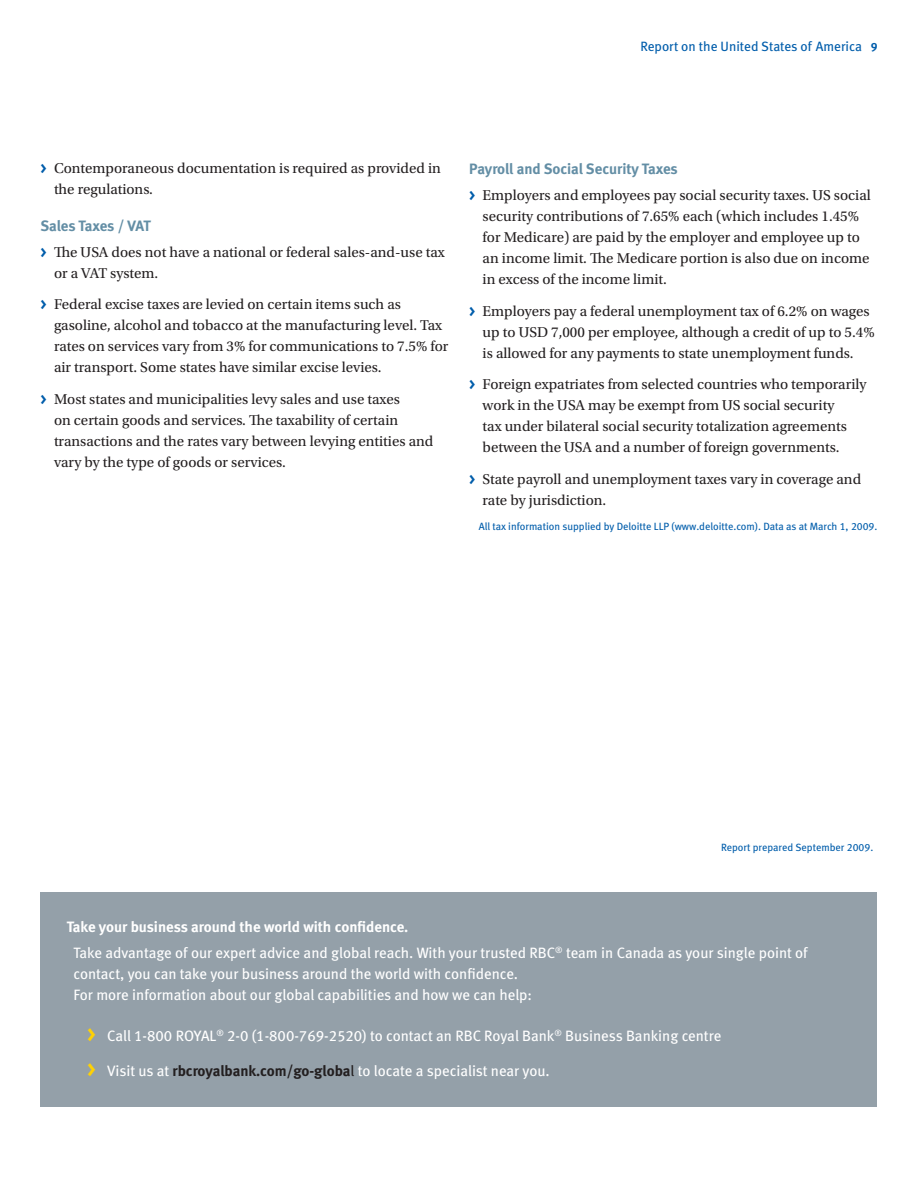
<style>
.page{position:relative;width:918px;height:1188px;background:#fff}
.page>*{position:absolute;margin:0;border:0;box-sizing:border-box;transform-origin:0 0}
.t1{font:21px/34.5px "Meta Bold LF";color:#fed105}
.Bullet_Point{font:15px/21px "Utopia Std";color:#231f20}
.Heading_5{font:15px/21px "Meta Book LF";color:#fff}
.Heading_4{font:15px "Meta Bold LF";color:#fff}
.Heading_4-2{font:15px "Meta Bold LF";letter-spacing:-.005em;color:#638ea5}
.t2{font:15px "Meta Bold LF";color:#015dab}
.t3{font:13.5px "Meta Book LF";color:#015dab}
.Contributor_Credit{font:10.5px "Meta Book LF";color:#015dab}
.Report_date{font:10.5px "Meta Book LF";color:#015dab}
.s1{font-family:"Meta Bold LF";color:#231f20}
.s2{color:#231f20}
</style>
<div class="page">
<div style="left:40px;top:892px;width:837px;height:215px;background:#94a0a9"></div>
<p class="t3" style="left:640px;top:38px;width:223px">Report on the United States of America</p>
<p class="Bullet_Point" style="left:54px;top:158px;width:388px">Contemporaneous documentation is required as provided in the regulations.</p>
<p class="Heading_4-2" style="left:40px;top:216px;width:112px">Sales Taxes / VAT</p>
<p class="Bullet_Point" style="left:54px;top:242px;width:392px">The USA does not have a national or federal sales-and-use tax or a VAT system.</p>
<p class="Bullet_Point" style="left:54px;top:294px;width:396px">Federal excise taxes are levied on certain items such as gasoline, alcohol and tobacco at the manufacturing level. Tax rates on services vary from 3% for communications to 7.5% for air transport. Some states have similar excise levies.</p>
<p class="Bullet_Point" style="left:54px;top:389px;width:381px">Most states and municipalities levy sales and use taxes<br>on certain goods and services. The taxability of certain transactions and the rates vary between levying entities and vary by the type of goods or services.</p>
<p class="t2" style="left:40px;top:158px;width:8px">&gt;</p>
<p class="t2" style="left:40px;top:242px;width:8px">&gt;</p>
<p class="t2" style="left:40px;top:295px;width:8px">&gt;</p>
<p class="t2" style="left:40px;top:389px;width:8px">&gt;</p>
<p class="Heading_4-2" style="left:469px;top:159px;width:210px">Payroll and Social Security Taxes</p>
<p class="Bullet_Point" style="left:483px;top:185px;width:390px">Employers and employees pay social security taxes. US social security contributions of 7.65% each (which includes 1.45% for Medicare) are paid by the employer and employee up to an income limit. The Medicare portion is also due on income in excess of the income limit.</p>
<p class="Bullet_Point" style="left:483px;top:301px;width:394px">Employers pay a federal unemployment tax of 6.2% on wages up to USD 7,000 per employee, although a credit of up to 5.4% is allowed for any payments to state unemployment funds.</p>
<p class="Bullet_Point" style="left:483px;top:374px;width:385px">Foreign expatriates from selected countries who temporarily work in the USA may be exempt from US social security<br>tax under bilateral social security totalization agreements between the USA and a number of foreign governments.</p>
<p class="Bullet_Point" style="left:483px;top:469px;width:380px">State payroll and unemployment taxes vary in coverage and rate by jurisdiction.</p>
<p class="Contributor_Credit" style="left:479px;top:520px;width:400px">All tax information supplied by Deloitte LLP (www.deloitte.com). Data as at March 1, 2009.</p>
<p class="t2" style="left:469px;top:186px;width:8px">&gt;</p>
<p class="t2" style="left:469px;top:301px;width:8px">&gt;</p>
<p class="t2" style="left:469px;top:375px;width:8px">&gt;</p>
<p class="t2" style="left:469px;top:469px;width:8px">&gt;</p>
<p class="Report_date" style="left:721px;top:841px;width:154px">Report prepared September 2009.</p>
<p class="Heading_4" style="left:67px;top:917px;width:343px">Take your business around the world with confidence.</p>
<p class="Heading_5" style="left:74px;top:942px;width:736px">Take advantage of our expert advice and global reach. With your trusted RBC<sup>®</sup> team in Canada as your single point of contact, you can take your business around the world with confidence.</p>
<p class="Heading_5" style="left:74px;top:984px;width:460px">For more information about our global capabilities and how we can help:</p>
<p class="Heading_5" style="left:107px;top:1025px;width:616px">Call 1-800 ROYAL<sup>®</sup> 2-0 (1-800-769-2520) to contact an RBC Royal Bank<sup>®</sup> Business Banking centre</p>
<p class="Heading_5" style="left:107px;top:1060px;width:444px">Visit us at <span class="s1">rbcroyalbank.com/go-globa</span><span class="s2">l</span> to locate a specialist near you.</p>
<h1 class="t1" style="left:87px;top:1016px;width:10px">&gt; &gt;</h1>
</div>
